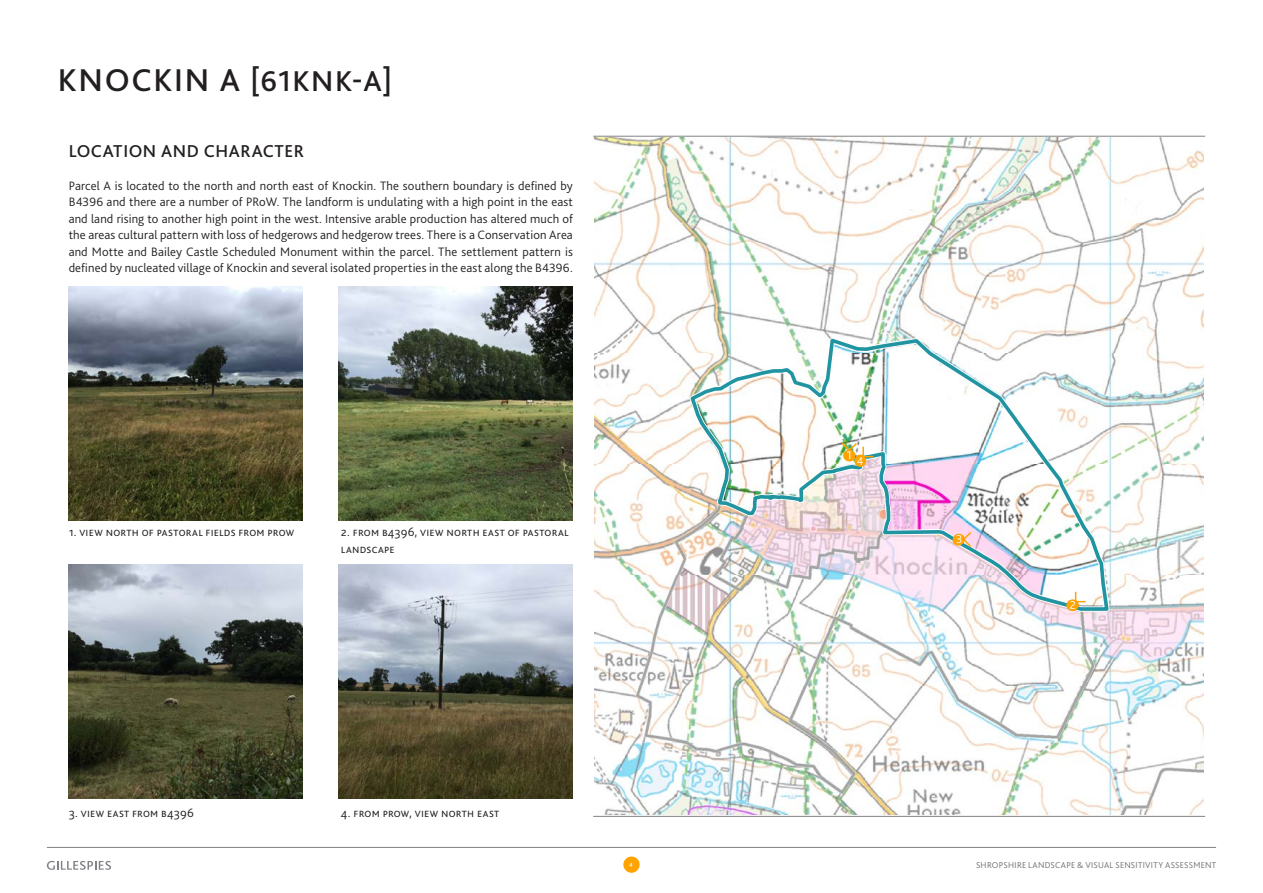
<style>
.page{position:relative;width:1263px;height:893px;background:#fff}
.page>*{position:absolute;margin:0;border:0;box-sizing:border-box;transform-origin:0 0}
.t1{font:500 30px "Bliss 2";letter-spacing:.045em;color:#231f20}
.t2{font:500 18px "Bliss 2";letter-spacing:.03em;color:#231f20}
.Body_Copy{font:300 12.75px/16.5px "Bliss 2";letter-spacing:.015em;color:#231f20}
.t3{font:300 12px "Bliss 2";color:#fff}
.t4{font:300 8.85px "Bliss 2";letter-spacing:.025em;color:#6c6d70}
.t5{font:500 6.3px "Bliss 2";color:#fff}
.s1{font-size:33px}
</style>
<div class="page">
<div style="left:623px;top:856px;width:17px;height:17px;background:#ffa300;border-radius:50%"></div>
<hr style="left:47px;top:847px;width:1169px;height:1px;background:#808285">
<svg style="left:47px;top:861px;width:64px;height:9px"></svg>
<hr style="left:593px;top:816px;width:612px;height:1px;background:#808285">
<hr style="left:593px;top:136px;width:612px;height:1px;background:#808285">
<img style="left:595px;top:138px;width:608px;height:677px">
<img style="left:339px;top:565px;width:234px;height:233px">
<img style="left:68px;top:565px;width:234px;height:233px">
<img style="left:339px;top:287px;width:234px;height:233px">
<img style="left:68px;top:287px;width:234px;height:233px">
<svg style="left:952px;top:530px;width:21px;height:19px"></svg>
<svg style="left:840px;top:441px;width:35px;height:26px"></svg>
<div style="left:1066px;top:599px;width:13px;height:12px;background:#ffa300;border-radius:50%"></div>
<svg style="left:1074px;top:590px;width:13px;height:13px"></svg>
<p class="t1" style="left:58px;top:62px;width:335px"><span class="s1">KNOCKIN A</span> [61KNK-A]</p>
<p class="t2" style="left:69px;top:140px;width:237px">LOCATION AND CHARACTER</p>
<p class="Body_Copy" style="left:69px;top:177px;width:506px;text-align:justify">Parcel A is located to the north and north east of Knockin. The southern boundary is defined by B4396 and there are a number of PRoW. The landform is undulating with a high point in the east and land rising to another high point in the west. Intensive arable production has altered much of the areas cultural pattern with loss of hedgerows and hedgerow trees. There is a Conservation Area and Motte and Bailey Castle Scheduled Monument within the parcel. The settlement pattern is defined by nucleated village of Knockin and several isolated properties in the east along the B4396.</p>
<p class="Body_Copy" style="left:69px;top:524px;width:227px">1. View north of pastoral fields from PRoW</p>
<p class="Body_Copy" style="left:341px;top:524px;width:229px">2. From B4396, view north east of pastoral landscape</p>
<p class="t3" style="left:847px;top:448px;width:6px">1</p>
<p class="t3" style="left:857px;top:453px;width:8px">4</p>
<p class="t3" style="left:956px;top:532px;width:8px">3</p>
<p class="t3" style="left:1070px;top:597px;width:8px">2</p>
<p class="Body_Copy" style="left:69px;top:804px;width:127px">3. View east from B4396</p>
<p class="Body_Copy" style="left:341px;top:804px;width:160px">4. From PRoW, view north east</p>
<p class="t5" style="left:629px;top:861px;width:5px">4</p>
<p class="t4" style="left:976px;top:859px;width:242px">SHROPSHIRE LANDSCAPE &amp; VISUAL SENSITIVITY ASSESSMENT</p>
</div>
